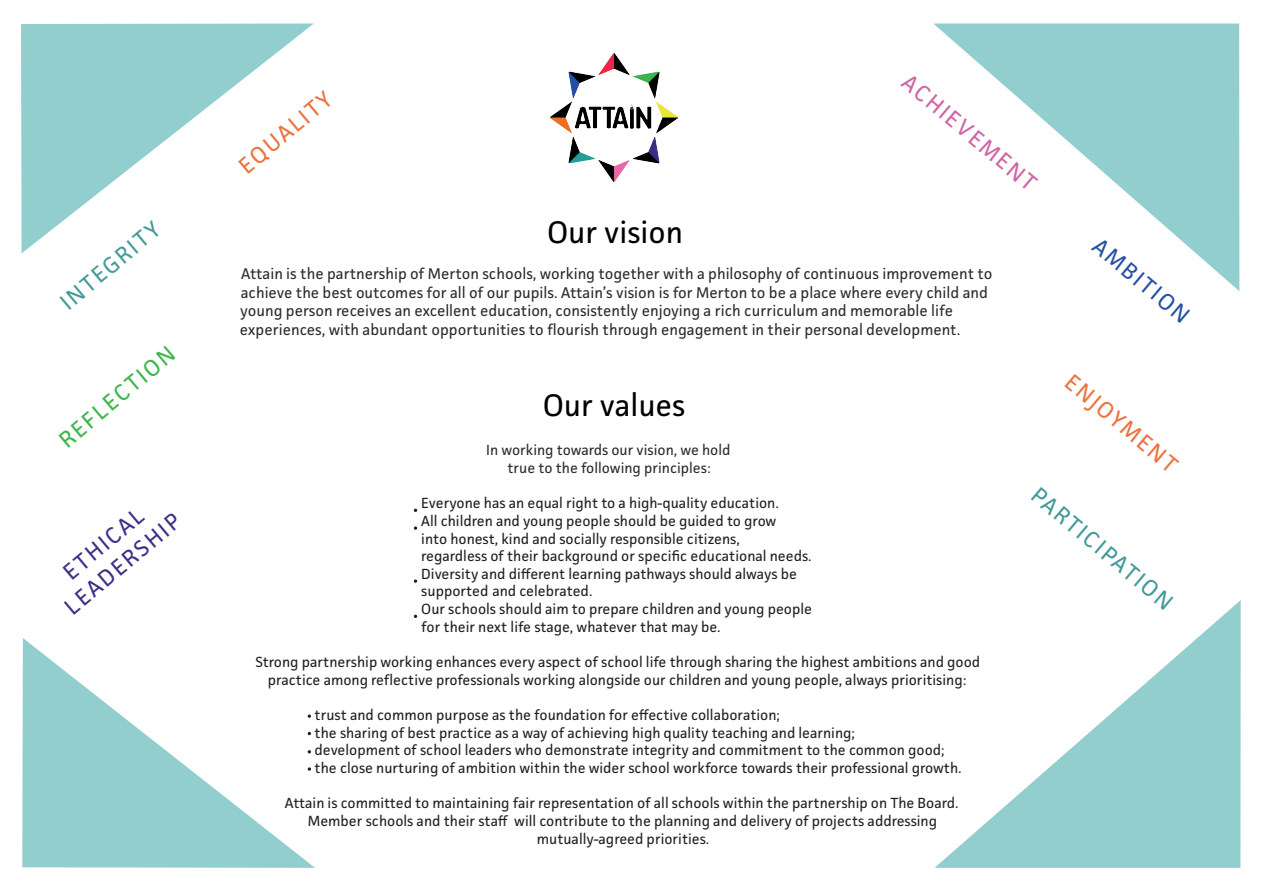
<style>
.page{position:relative;width:1263px;height:893px;background:#fff}
.page>*{position:absolute;margin:0;border:0;box-sizing:border-box;transform-origin:0 0}
.t1{font:31.2px "Facit";color:#000001}
.t2{font:23.25px "Facit";color:#439a9a}
.t3{font:23.25px "Facit";color:#ec723e}
.t4{font:23.25px/27.9px "Facit";color:#3d2f88;text-align:center}
.t5{font:23.25px "Facit";color:#cf63a6}
.t6{font:23.25px "Facit";color:#3db54a}
.t7{font:23.25px "Facit";color:#2650a3}
.t8{font:15.6px/18.7px "Facit";color:rgb(35 31 32/.95)}
.t9{font:14.7px/17.6px "Facit";color:#231f20}
.t10{font:14.7px/17.6px "Facit";color:rgb(35 31 32/.95);text-align:center}
</style>
<div class="page">
<svg style="left:414px;top:526px;width:3px;height:4px"></svg>
<svg style="left:414px;top:579px;width:3px;height:4px"></svg>
<img style="left:550px;top:54px;width:128px;height:128px">
<svg style="left:21px;top:24px;width:292px;height:229px"></svg>
<svg style="left:934px;top:24px;width:305px;height:267px"></svg>
<svg style="left:22px;top:638px;width:293px;height:230px"></svg>
<svg style="left:935px;top:600px;width:306px;height:268px"></svg>
<h2 class="t2" style="left:54px;top:294px;width:124px;rotate:-40deg">INTEGRITY</h2>
<h2 class="t6" style="left:53px;top:432px;width:144px;rotate:-40deg">REFLECTION</h2>
<h2 class="t4" style="left:41px;top:577px;width:145px;rotate:-40deg">ETHICAL<br>LEADERSHIP</h2>
<h2 class="t3" style="left:233px;top:158px;width:115px;rotate:-40deg">EQUALITY</h2>
<h1 class="t1" style="left:547px;top:213px;width:137px">Our vision</h1>
<h2 class="t5" style="left:915px;top:67px;width:169px;rotate:40deg">ACHIEVEMENT</h2>
<p class="t8" style="left:240px;top:264px;width:754px">Attain is the partnership of Merton schools, working together with a philosophy of continuous improvement to achieve the best outcomes for all of our pupils. Attain’s vision is for Merton to be a place where every child and young person receives an excellent education, consistently enjoying a rich curriculum and memorable life experiences, with abundant opportunities to flourish through engagement in their personal development.</p>
<h2 class="t7" style="left:1105px;top:231px;width:119px;rotate:40deg">AMBITION</h2>
<h1 class="t1" style="left:543px;top:386px;width:144px">Our values</h1>
<p class="t10" style="left:486px;top:441px;width:246px">In working towards our vision, we hold true to the following principles:</p>
<p class="t9" style="left:421px;top:494px;width:392px">Everyone has an equal right to a high-quality education.<br>All children and young people should be guided to grow<br>into honest, kind and socially responsible citizens,<br>regardless of their background or specific educational needs.<br>Diversity and different learning pathways should always be supported and celebrated.<br>Our schools should aim to prepare children and young people for their next life stage, whatever that may be.</p>
<p class="t9" style="left:255px;top:653px;width:726px;text-align:center">Strong partnership working enhances every aspect of school life through sharing the highest ambitions and good practice among reflective professionals working alongside our children and young people, always prioritising:</p>
<p class="t9" style="left:315px;top:706px;width:648px">trust and common purpose as the foundation for effective collaboration;<br>the sharing of best practice as a way of achieving high quality teaching and learning;<br>development of school leaders who demonstrate integrity and commitment to the common good; the close nurturing of ambition within the wider school workforce towards their professional growth.</p>
<p class="t9" style="left:285px;top:794px;width:675px;text-align:center">Attain is committed to maintaining fair representation of all schools within the partnership on The Board.<br>Member schools and their staff will contribute to the planning and delivery of projects addressing mutually-agreed priorities.</p>
<h2 class="t3" style="left:1078px;top:368px;width:140px;rotate:40deg">ENJOYMENT</h2>
<h2 class="t2" style="left:1044px;top:480px;width:178px;rotate:40deg">PARTICIPATION</h2>
</div>
